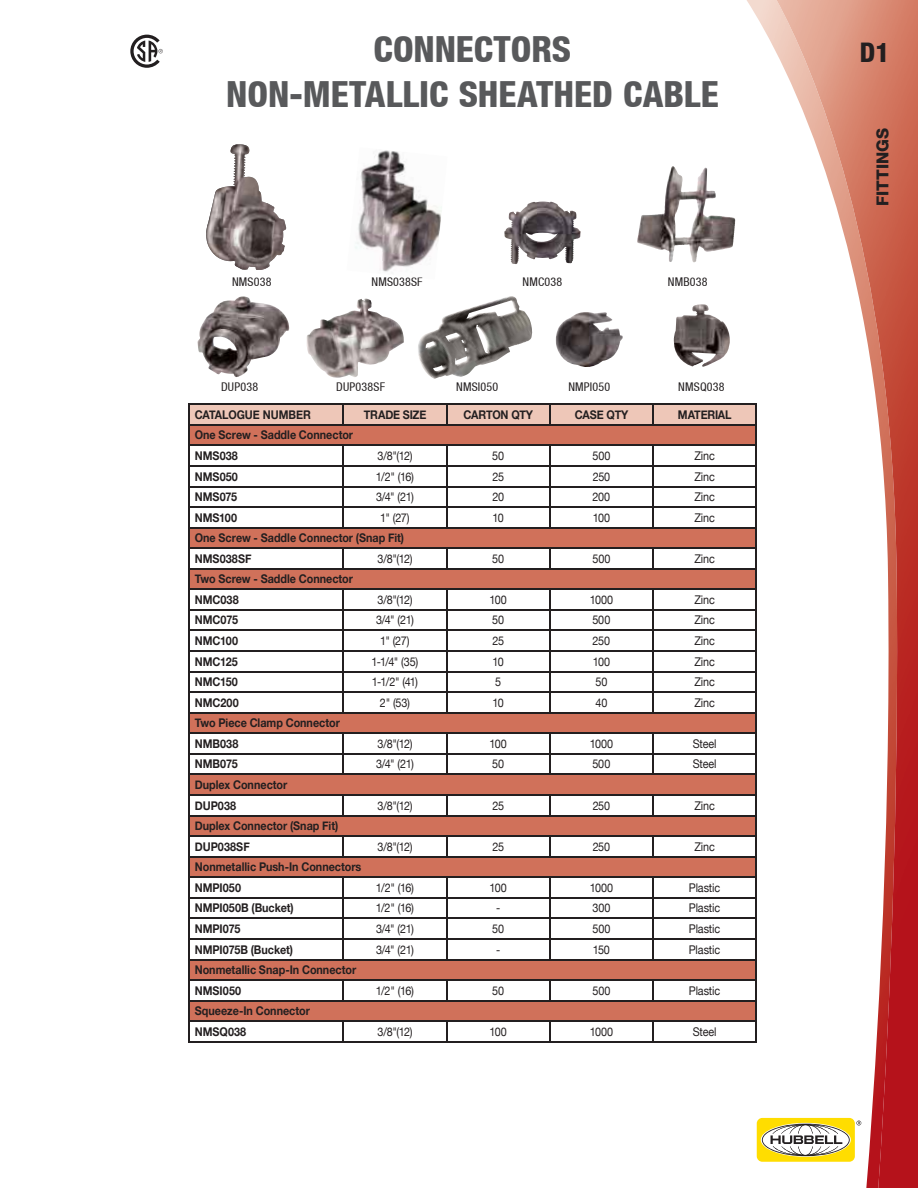
<style>
.page{position:relative;width:918px;height:1188px;background:#fff}
.page>*{position:absolute;margin:0;border:0;box-sizing:border-box;transform-origin:0 0}
.t1{font:800 condensed 36px/45px "Helvetica Neue";letter-spacing:-.005em;color:#58595b;text-align:center}
.t2{font:800 condensed 27px "Helvetica Neue";color:#231f20}
.t3{font:800 16.5px "Helvetica Neue";color:#231f20}
.t4{font:700 12px/20.5px "Helvetica Neue";color:#231f20;scale:.9 1}
.t5{font:12px "Helvetica Neue";letter-spacing:-.015em;color:#231f20;scale:.9 1}
.t6{font:condensed 12px "Helvetica Neue";letter-spacing:.015em;color:#231f20}
.t7{font:700 12px "Helvetica Neue";letter-spacing:-.025em;color:#231f20;scale:.9 1}
</style>
<div class="page">
<img style="left:747px;top:0;width:30px;height:1161px">
<img style="left:777px;top:0;width:141px;height:1188px">
<div style="left:757px;top:1118px;width:98px;height:44px;background:#fd0;border-radius:6px"></div>
<svg style="left:762px;top:1124px;width:88px;height:32px;background:#c9c29e"></svg>
<svg style="left:856px;top:1121px;width:5px;height:4px"></svg>
<svg style="left:130px;top:35px;width:33px;height:32px"></svg>
<hr style="left:188px;top:403px;width:155px;height:2px;background:#231f20">
<hr style="left:343px;top:403px;width:104px;height:2px;background:#231f20">
<hr style="left:447px;top:403px;width:103px;height:2px;background:#231f20">
<hr style="left:550px;top:403px;width:103px;height:2px;background:#231f20">
<hr style="left:653px;top:403px;width:104px;height:2px;background:#231f20">
<svg style="left:188px;top:405px;width:569px;height:636px"></svg>
<hr style="left:188px;top:1041px;width:569px;height:2px;background:#231f20">
<img style="left:674px;top:304px;width:56px;height:63px">
<img style="left:504px;top:201px;width:77px;height:63px">
<img style="left:211px;top:145px;width:75px;height:125px">
<img style="left:206px;top:145px;width:30px;height:106px">
<img style="left:197px;top:296px;width:92px;height:81px">
<img style="left:556px;top:312px;width:67px;height:55px">
<img style="left:418px;top:296px;width:114px;height:83px">
<img style="left:355px;top:150px;width:87px;height:122px">
<img style="left:306px;top:299px;width:98px;height:79px">
<img style="left:637px;top:166px;width:98px;height:96px">
<h1 class="t1" style="left:226px;top:26px;width:494px">CONNECTORS<br>NON-METALLIC SHEATHED CABLE</h1>
<p class="t6" style="left:232px;top:275px;width:41px">NMS038</p>
<p class="t6" style="left:371px;top:275px;width:53px">NMS038SF</p>
<p class="t6" style="left:523px;top:275px;width:41px">NMC038</p>
<p class="t6" style="left:668px;top:275px;width:41px">NMB038</p>
<p class="t6" style="left:221px;top:380px;width:39px">DUP038</p>
<p class="t6" style="left:336px;top:380px;width:50px">DUP038SF</p>
<p class="t6" style="left:456px;top:380px;width:44px">NMSI050</p>
<p class="t6" style="left:568px;top:380px;width:43px">NMPI050</p>
<p class="t6" style="left:678px;top:380px;width:48px">NMSQ038</p>
<p class="t4" style="left:195px;top:404px;width:130px">CATALOGUE NUMBER</p>
<p class="t7" style="left:364px;top:407px;width:71px">TRADE SIZE</p>
<p class="t7" style="left:463px;top:407px;width:79px">CARTON QTY</p>
<p class="t4" style="left:575px;top:404px;width:61px">CASE QTY</p>
<p class="t7" style="left:678px;top:407px;width:61px">MATERIAL</p>
<p class="t4" style="left:195px;top:425px;width:177px">One Screw - Saddle Connector<br>NMS038</p>
<p class="t5" style="left:378px;top:449px;width:40px">3/8"(12)</p>
<p class="t5" style="left:492px;top:449px;width:15px">50</p>
<p class="t5" style="left:592px;top:449px;width:21px">500</p>
<p class="t5" style="left:694px;top:449px;width:24px">Zinc</p>
<p class="t4" style="left:195px;top:466px;width:49px">NMS050</p>
<p class="t5" style="left:376px;top:469px;width:44px">1/2" (16)</p>
<p class="t5" style="left:492px;top:469px;width:14px">25</p>
<p class="t5" style="left:593px;top:469px;width:21px">250</p>
<p class="t5" style="left:694px;top:469px;width:24px">Zinc</p>
<p class="t4" style="left:195px;top:486px;width:49px">NMS075</p>
<p class="t5" style="left:376px;top:490px;width:44px">3/4" (21)</p>
<p class="t5" style="left:492px;top:490px;width:15px">20</p>
<p class="t5" style="left:593px;top:490px;width:21px">200</p>
<p class="t5" style="left:694px;top:490px;width:24px">Zinc</p>
<p class="t4" style="left:195px;top:507px;width:49px">NMS100</p>
<p class="t5" style="left:380px;top:510px;width:34px">1" (27)</p>
<p class="t5" style="left:493px;top:510px;width:14px">10</p>
<p class="t5" style="left:593px;top:510px;width:21px">100</p>
<p class="t5" style="left:694px;top:510px;width:24px">Zinc</p>
<p class="t4" style="left:195px;top:527px;width:234px">One Screw - Saddle Connector (Snap Fit)<br>NMS038SF</p>
<p class="t5" style="left:378px;top:551px;width:40px">3/8"(12)</p>
<p class="t5" style="left:492px;top:551px;width:15px">50</p>
<p class="t5" style="left:592px;top:551px;width:21px">500</p>
<p class="t5" style="left:694px;top:551px;width:24px">Zinc</p>
<p class="t4" style="left:195px;top:569px;width:177px">Two Screw - Saddle Connector<br>NMC038</p>
<p class="t5" style="left:378px;top:592px;width:40px">3/8"(12)</p>
<p class="t5" style="left:490px;top:592px;width:21px">100</p>
<p class="t5" style="left:590px;top:592px;width:28px">1000</p>
<p class="t5" style="left:694px;top:592px;width:24px">Zinc</p>
<p class="t4" style="left:195px;top:610px;width:50px">NMC075</p>
<p class="t5" style="left:376px;top:613px;width:44px">3/4" (21)</p>
<p class="t5" style="left:492px;top:613px;width:15px">50</p>
<p class="t5" style="left:592px;top:613px;width:21px">500</p>
<p class="t5" style="left:694px;top:613px;width:24px">Zinc</p>
<p class="t4" style="left:195px;top:630px;width:50px">NMC100</p>
<p class="t5" style="left:380px;top:634px;width:34px">1" (27)</p>
<p class="t5" style="left:492px;top:634px;width:14px">25</p>
<p class="t5" style="left:593px;top:634px;width:21px">250</p>
<p class="t5" style="left:694px;top:634px;width:24px">Zinc</p>
<p class="t4" style="left:195px;top:651px;width:49px">NMC125</p>
<p class="t5" style="left:372px;top:654px;width:54px">1-1/4" (35)</p>
<p class="t5" style="left:493px;top:654px;width:14px">10</p>
<p class="t5" style="left:593px;top:654px;width:21px">100</p>
<p class="t5" style="left:694px;top:654px;width:24px">Zinc</p>
<p class="t4" style="left:195px;top:671px;width:49px">NMC150</p>
<p class="t5" style="left:372px;top:675px;width:53px">1-1/2" (41)</p>
<p class="t5" style="left:495px;top:675px;width:8px">5</p>
<p class="t5" style="left:596px;top:675px;width:15px">50</p>
<p class="t5" style="left:694px;top:675px;width:24px">Zinc</p>
<p class="t4" style="left:195px;top:692px;width:50px">NMC200</p>
<p class="t5" style="left:380px;top:695px;width:35px">2" (53)</p>
<p class="t5" style="left:493px;top:695px;width:14px">10</p>
<p class="t5" style="left:596px;top:695px;width:15px">40</p>
<p class="t5" style="left:694px;top:695px;width:24px">Zinc</p>
<p class="t4" style="left:195px;top:713px;width:163px">Two Piece Clamp Connector<br>NMB038</p>
<p class="t5" style="left:378px;top:736px;width:40px">3/8"(12)</p>
<p class="t5" style="left:490px;top:736px;width:21px">100</p>
<p class="t5" style="left:590px;top:736px;width:28px">1000</p>
<p class="t5" style="left:693px;top:736px;width:28px">Steel</p>
<p class="t4" style="left:195px;top:754px;width:49px">NMB075</p>
<p class="t5" style="left:376px;top:757px;width:44px">3/4" (21)</p>
<p class="t5" style="left:492px;top:757px;width:15px">50</p>
<p class="t5" style="left:592px;top:757px;width:21px">500</p>
<p class="t5" style="left:693px;top:757px;width:28px">Steel</p>
<p class="t4" style="left:195px;top:774px;width:104px">Duplex Connector<br>DUP038</p>
<p class="t5" style="left:378px;top:798px;width:40px">3/8"(12)</p>
<p class="t5" style="left:492px;top:798px;width:14px">25</p>
<p class="t5" style="left:593px;top:798px;width:21px">250</p>
<p class="t5" style="left:694px;top:798px;width:24px">Zinc</p>
<p class="t4" style="left:195px;top:815px;width:161px">Duplex Connector (Snap Fit)<br>DUP038SF</p>
<p class="t4" style="left:195px;top:856px;width:187px">Nonmetallic Push-In Connectors<br>NMPI050</p>
<p class="t5" style="left:378px;top:839px;width:40px">3/8"(12)</p>
<p class="t5" style="left:492px;top:839px;width:14px">25</p>
<p class="t5" style="left:593px;top:839px;width:21px">250</p>
<p class="t5" style="left:694px;top:839px;width:24px">Zinc</p>
<p class="t5" style="left:376px;top:880px;width:44px">1/2" (16)</p>
<p class="t5" style="left:490px;top:880px;width:21px">100</p>
<p class="t5" style="left:590px;top:880px;width:28px">1000</p>
<p class="t5" style="left:689px;top:880px;width:36px">Plastic</p>
<p class="t4" style="left:195px;top:898px;width:111px">NMPI050B (Bucket)</p>
<p class="t5" style="left:376px;top:901px;width:44px">1/2" (16)</p>
<p class="t5" style="left:496px;top:901px;width:6px">-</p>
<p class="t5" style="left:592px;top:901px;width:21px">300</p>
<p class="t5" style="left:689px;top:901px;width:36px">Plastic</p>
<p class="t4" style="left:195px;top:918px;width:52px">NMPI075</p>
<p class="t5" style="left:376px;top:922px;width:44px">3/4" (21)</p>
<p class="t5" style="left:492px;top:922px;width:15px">50</p>
<p class="t5" style="left:593px;top:922px;width:21px">500</p>
<p class="t5" style="left:689px;top:922px;width:36px">Plastic</p>
<p class="t4" style="left:195px;top:939px;width:111px">NMPI075B (Bucket)</p>
<p class="t5" style="left:376px;top:942px;width:44px">3/4" (21)</p>
<p class="t5" style="left:496px;top:942px;width:6px">-</p>
<p class="t5" style="left:593px;top:942px;width:21px">150</p>
<p class="t5" style="left:689px;top:942px;width:36px">Plastic</p>
<p class="t4" style="left:195px;top:959px;width:181px">Nonmetallic Snap-In Connector<br>NMSI050</p>
<p class="t5" style="left:376px;top:983px;width:44px">1/2" (16)</p>
<p class="t5" style="left:492px;top:983px;width:15px">50</p>
<p class="t5" style="left:593px;top:983px;width:21px">500</p>
<p class="t5" style="left:689px;top:983px;width:36px">Plastic</p>
<p class="t4" style="left:195px;top:1000px;width:129px">Squeeze-In Connector<br>NMSQ038</p>
<p class="t5" style="left:378px;top:1024px;width:40px">3/8"(12)</p>
<p class="t5" style="left:490px;top:1024px;width:21px">100</p>
<p class="t5" style="left:590px;top:1024px;width:28px">1000</p>
<p class="t5" style="left:693px;top:1024px;width:28px">Steel</p>
<h2 class="t2" style="left:860px;top:36px;width:31px">D1</h2>
<h3 class="t3" style="left:873px;top:206px;width:79px;rotate:-90deg">FITTINGS</h3>
</div>
